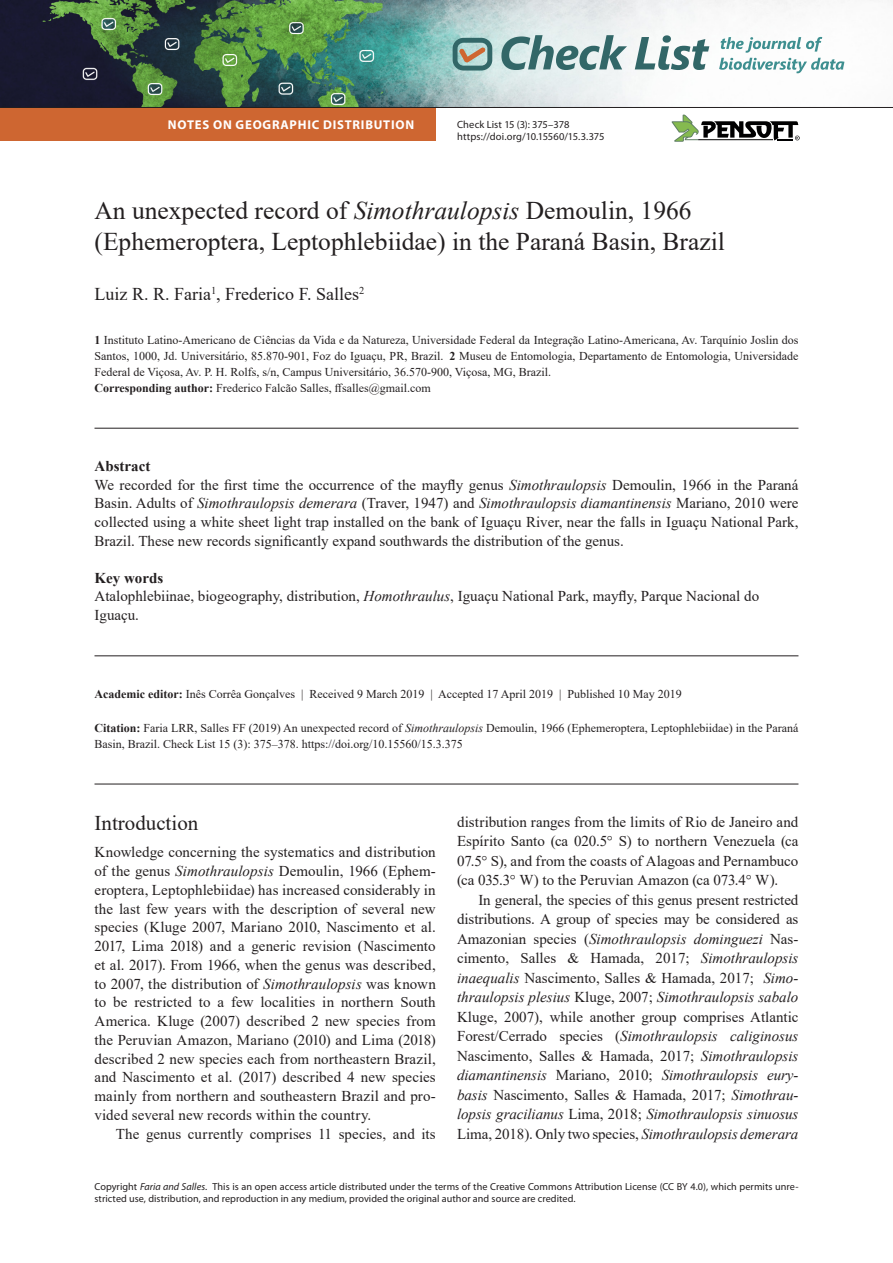
<style>
.page{position:relative;width:893px;height:1263px;background:#fff}
.page>*{position:absolute;margin:0;border:0;box-sizing:border-box;transform-origin:0 0}
.N_title{font:25.5px/30.6px "Times New Roman";color:#231f20}
.N_Head{font:21px "Times New Roman";color:#231f20}
.N_authors{font:18px "Times New Roman";color:#231f20}
.N_body_i{font:15px/19.5px "Times New Roman";letter-spacing:-.005em;color:#231f20;text-align:justify}
.N_body_nind{font:15px/18.8px "Times New Roman";letter-spacing:.005em;color:#231f20;text-align:justify}
.N_abstract_txt{font:15px/18.8px "Times New Roman";color:#231f20;text-align:justify}
.N_keywords_txt{font:15px/18.8px "Times New Roman";color:#231f20}
.N_abstract{font:700 15px "Times New Roman";color:#231f20}
.N_keywords{font:700 15px "Times New Roman";color:#231f20}
.t1{font:700 12.75px "Myriad Pro";letter-spacing:.06em;color:#fff}
.N_affiliations{font:12px/15.9px "Times New Roman";color:#231f20;text-align:justify}
.N_citation{font:12px/15.9px "Times New Roman";color:#231f20}
.N_publ_data{font:12px "Times New Roman";color:#231f20}
.N_Corresponding_auth{font:12px "Times New Roman";color:#231f20}
.t2{font:10.5px/12.8px "Myriad Pro";letter-spacing:.005em;color:#231f20}
.copyright{font:10.2px/12.3px "Myriad Pro";letter-spacing:.005em;color:#231f20}
.s1{font-style:italic}
.s2{font-weight:700}
</style>
<div class="page">
<img style="left:0;top:0;width:893px;height:107px">
<svg style="left:453px;top:38px;width:39px;height:33px"></svg>
<svg style="left:501px;top:35px;width:126px;height:35px;background:#98b5b5"></svg>
<svg style="left:635px;top:35px;width:74px;height:35px"></svg>
<svg style="left:719px;top:37px;width:125px;height:36px"></svg>
<svg style="left:672px;top:115px;width:128px;height:27px"></svg>
<hr style="left:94px;top:428px;width:704px;height:1px;background:#231f20">
<hr style="left:94px;top:656px;width:704px;height:1px;background:#231f20">
<hr style="left:94px;top:784px;width:704px;height:1px;background:#231f20">
<div style="left:0;top:108px;width:436px;height:32px;background:#ce6631"></div>
<hr style="left:0;top:107px;width:893px;height:1px;background:#231f20">
<p class="t1" style="left:168px;top:116px;width:248px">NOTES ON GEOGRAPHIC DISTRIBUTION</p>
<p class="t2" style="left:457px;top:117px;width:149px">Check List 15 (3): 375–378 https://doi.org/10.15560/15.3.375</p>
<p class="N_title" style="left:94px;top:195px;width:632px">An unexpected record of <span class="s1">Simothraulopsis</span> Demoulin, 1966 (Ephemeroptera, Leptophlebiidae) in the Paraná Basin, Brazil</p>
<p class="N_authors" style="left:94px;top:281px;width:272px">Luiz R. R. Faria<sup>1</sup>, Frederico F. Salles<sup>2</sup></p>
<p class="N_affiliations" style="left:94px;top:332px;width:705px"><span class="s2">1</span> Instituto Latino-Americano de Ciências da Vida e da Natureza, Universidade Federal da Integração Latino-Americana, Av. Tarquínio Joslin dos Santos, 1000, Jd. Universitário, 85.870-901, Foz do Iguaçu, PR, Brazil. <span class="s2">2</span> Museu de Entomologia, Departamento de Entomologia, Universidade Federal de Viçosa, Av. P. H. Rolfs, s/n, Campus Universitário, 36.570-900, Viçosa, MG, Brazil.</p>
<p class="N_Corresponding_auth" style="left:94px;top:379px;width:338px"><span class="s2">Corresponding author:</span> Frederico Falcão Salles, ffsalles@gmail.com</p>
<p class="N_abstract" style="left:94px;top:455px;width:57px">Abstract</p>
<p class="N_abstract_txt" style="left:94px;top:475px;width:705px">We recorded for the first time the occurrence of the mayfly genus <span class="s1">Simothraulopsis</span> Demoulin, 1966 in the Paraná Basin. Adults of <span class="s1">Simothraulopsis demerara</span> (Traver, 1947) and <span class="s1">Simothraulopsis diamantinensis</span> Mariano, 2010 were collected using a white sheet light trap installed on the bank of Iguaçu River, near the falls in Iguaçu National Park, Brazil. These new records significantly expand southwards the distribution of the genus.</p>
<p class="N_keywords" style="left:94px;top:567px;width:70px">Key words</p>
<p class="N_keywords_txt" style="left:94px;top:586px;width:666px">Atalophlebiinae, biogeography, distribution, <span class="s1">Homothraulus</span>, Iguaçu National Park, mayfly, Parque Nacional do<br>Iguaçu.</p>
<p class="N_publ_data" style="left:94px;top:685px;width:589px"><span class="s2">Academic editor:</span> Inês Corrêa Gonçalves | Received 9 March 2019 | Accepted 17 April 2019 | Published 10 May 2019</p>
<p class="N_citation" style="left:94px;top:720px;width:705px"><span class="s2">Citation:</span> Faria LRR, Salles FF (2019) An unexpected record of <span class="s1">Simothraulopsis</span> Demoulin, 1966 (Ephemeroptera, Leptophlebiidae) in the Paraná<br>Basin, Brazil. Check List 15 (3): 375–378. https://doi.org/10.15560/15.3.375</p>
<p class="N_Head" style="left:94px;top:808px;width:105px">Introduction</p>
<p class="N_body_nind" style="left:94px;top:842px;width:343px">Knowledge concerning the systematics and distribution of the genus <span class="s1">Simothraulopsis</span> Demoulin, 1966 (Ephem&shy;eroptera, Leptophlebiidae) has increased considerably in the last few years with the description of several new species (Kluge 2007, Mariano 2010, Nascimento et al.<br>2017, Lima 2018) and a generic revision (Nascimento et al. 2017). From 1966, when the genus was described, to 2007, the distribution of <span class="s1">Simothraulopsis</span> was known to be restricted to a few localities in northern South America. Kluge (2007) described 2 new species from the Peruvian Amazon, Mariano (2010) and Lima (2018) described 2 new species each from northeastern Brazil, and Nascimento et al. (2017) described 4 new species mainly from northern and southeastern Brazil and pro&shy;vided several new records within the country.</p>
<p class="N_body_i" style="left:116px;top:1123px;width:321px">The genus currently comprises 11 species, and its</p>
<p class="N_body_i" style="left:457px;top:811px;width:343px">distribution ranges from the limits of Rio de Janeiro and Espírito Santo (ca 020.5° S) to northern Venezuela (ca 07.5° S), and from the coasts of Alagoas and Pernambuco (ca 035.3° W) to the Peruvian Amazon (ca 073.4° W).</p>
<p class="N_body_i" style="left:457px;top:889px;width:343px;text-indent:21px">In general, the species of this genus present restricted distributions. A group of species may be considered as Amazonian species (<span class="s1">Simothraulopsis dominguezi</span> Nas&shy;cimento, Salles &amp; Hamada, 2017; <span class="s1">Simothraulopsis inaequalis</span> Nascimento, Salles &amp; Hamada, 2017; <span class="s1">Simo&shy;thraulopsis plesius</span> Kluge, 2007; <span class="s1">Simothraulopsis sabalo </span>Kluge, 2007), while another group comprises Atlantic Forest/Cerrado species (<span class="s1">Simothraulopsis caliginosus </span>Nascimento, Salles &amp; Hamada, 2017; <span class="s1">Simothraulopsis diamantinensis</span> Mariano, 2010; <span class="s1">Simothraulopsis eury&shy;basis</span> Nascimento, Salles &amp; Hamada, 2017; <span class="s1">Simothrau&shy;lopsis gracilianus</span> Lima, 2018; <span class="s1">Simothraulopsis sinuosus </span>Lima, 2018). Only two species, <span class="s1">Simothraulopsis demerara</span></p>
<p class="copyright" style="left:94px;top:1180px;width:705px">Copyright <span class="s1">Faria and Salles</span>. This is an open access article distributed under the terms of the Creative Commons Attribution License (CC BY 4.0), which permits unre&shy;stricted use, distribution, and reproduction in any medium, provided the original author and source are credited.</p>
</div>
